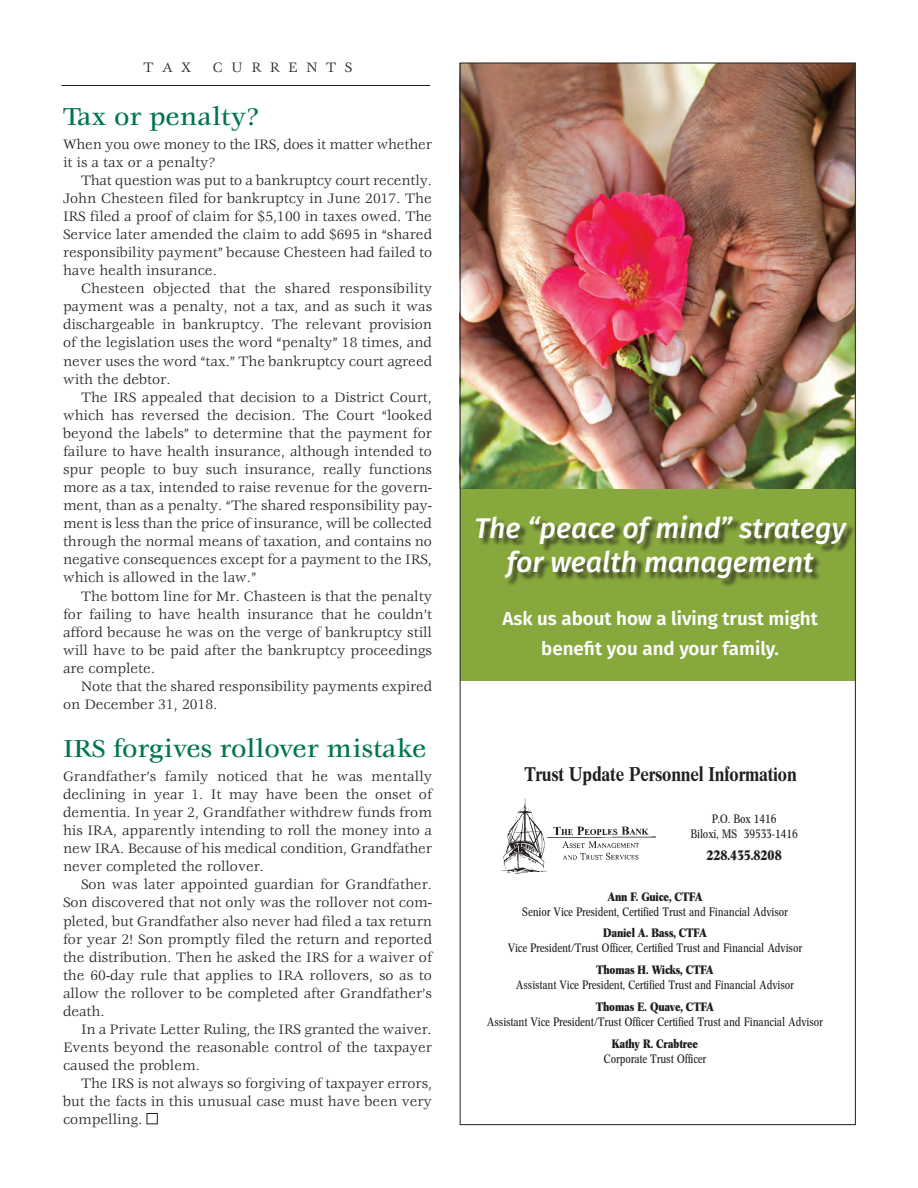
<style>
.page{position:relative;width:918px;height:1188px;background:#fff}
.page>*{position:absolute;margin:0;border:0;box-sizing:border-box;transform-origin:0 0}
.t1{font:italic 500 28.5px/34.2px "Fira Sans";color:#fff;text-align:center}
.p_4_headlines{font:500 27px "Veljovic";color:#00754b}
.t2{font:500 condensed 19.5px "Concorde BE";letter-spacing:-.01em;color:#231f20}
.t3{font:600 18.75px/29.2px "Fira Sans";color:#fff;text-align:center}
.Body{font:15px/18px "Veljovic";color:#231f20;text-align:justify}
.Body_no_indent{font:15px/18px "Veljovic";letter-spacing:-.005em;color:#231f20}
.Page_4_Banner_text{font:15px "Veljovic";letter-spacing:.58em;color:#231f20}
.t4{font:700 condensed 13.5px "Concorde BE";letter-spacing:-.01em;color:#231f20}
.t5{font:condensed 12px/15px "Concorde BE";letter-spacing:-.01em;color:#231f20;text-align:center}
.s1{font-weight:700}
</style>
<div class="page">
<hr style="left:62px;top:85px;width:368px;height:1px;background:#231f20">
<div style="left:147px;top:1113px;width:11px;height:11px;border:1px solid #231f20"></div>
<div style="left:460px;top:486px;width:395px;height:194px;background:#87a83d"></div>
<img style="left:462px;top:65px;width:392px;height:423px">
<div style="left:477px;top:517px;width:379px;height:70px;background:#231f20;opacity:.75"></div>
<img style="left:501px;top:798px;width:155px;height:76px">
<div style="left:553px;top:865px;width:101px;height:7px;background:#fff"></div>
<p class="Page_4_Banner_text" style="left:143px;top:59px;width:49px">TAX</p>
<p class="Page_4_Banner_text" style="left:213px;top:59px;width:141px">CURRENTS</p>
<p class="p_4_headlines" style="left:63px;top:101px;width:197px">Tax or penalty?</p>
<p class="Body_no_indent" style="left:63px;top:136px;width:370px">When you owe money to the IRS, does it matter whether it is a tax or a penalty?</p>
<p class="Body" style="left:63px;top:172px;width:371px;text-indent:18px">That question was put to a bankruptcy court recently.<br>John Chesteen filed for bankruptcy in June 2017. The IRS filed a proof of claim for $5,100 in taxes owed. The Service later amended the claim to add $695 in “shared responsibility payment” because Chesteen had failed to have health insurance.</p>
<p class="Body" style="left:63px;top:280px;width:371px;text-indent:18px">Chesteen objected that the shared responsibility payment was a penalty, not a tax, and as such it was dischargeable in bankruptcy. The relevant provision of the legislation uses the word “penalty” 18 times, and never uses the word “tax.” The bankruptcy court agreed with the debtor.</p>
<p class="Body" style="left:63px;top:389px;width:371px;text-indent:18px">The IRS appealed that decision to a District Court, which has reversed the decision. The Court “looked beyond the labels” to determine that the payment for failure to have health insurance, although intended to spur people to buy such insurance, really functions more as a tax, intended to raise revenue for the govern&shy;ment, than as a penalty. “The shared responsibility pay&shy;ment is less than the price of insurance, will be collected through the normal means of taxation, and contains no negative consequences except for a payment to the IRS, which is allowed in the law.”</p>
<p class="Body" style="left:63px;top:587px;width:371px;text-indent:18px">The bottom line for Mr. Chasteen is that the penalty for failing to have health insurance that he couldn’t afford because he was on the verge of bankruptcy still will have to be paid after the bankruptcy proceedings are complete.</p>
<p class="Body" style="left:63px;top:678px;width:371px;text-indent:18px">Note that the shared responsibility payments expired on December 31, 2018.</p>
<p class="p_4_headlines" style="left:63px;top:734px;width:365px">IRS forgives rollover mistake</p>
<p class="Body_no_indent" style="left:63px;top:768px;width:371px;text-align:justify">Grandfather’s family noticed that he was mentally declining in year 1. It may have been the onset of dementia. In year 2, Grandfather withdrew funds from his IRA, apparently intending to roll the money into a new IRA. Because of his medical condition, Grandfather never completed the rollover.</p>
<p class="Body" style="left:63px;top:876px;width:371px;text-indent:18px">Son was later appointed guardian for Grandfather.<br>Son discovered that not only was the rollover not com&shy;pleted, but Grandfather also never had filed a tax return for year 2! Son promptly filed the return and reported the distribution. Then he asked the IRS for a waiver of the 60-day rule that applies to IRA rollovers, so as to allow the rollover to be completed after Grandfather’s death.</p>
<p class="Body" style="left:63px;top:1021px;width:370px;text-indent:18px">In a Private Letter Ruling, the IRS granted the waiver.<br>Events beyond the reasonable control of the taxpayer caused the problem.</p>
<p class="Body" style="left:63px;top:1075px;width:371px;text-indent:18px">The IRS is not always so forgiving of taxpayer errors, but the facts in this unusual case must have been very compelling.</p>
<p class="t1" style="left:474px;top:511px;width:373px">The “peace of mind” strategy for wealth management</p>
<p class="t3" style="left:502px;top:604px;width:317px">Ask us about how a living trust might benefit you and your family.</p>
<p class="t2" style="left:524px;top:763px;width:274px">Trust Update Personnel Information</p>
<p class="t5" style="left:690px;top:812px;width:109px">P.O. Box 1416<br>Biloxi, MS 39533-1416</p>
<p class="t4" style="left:706px;top:847px;width:77px">228.435.8208</p>
<p class="t5" style="left:522px;top:889px;width:268px"><span class="s1">Ann F. Guice, CTFA<br></span>Senior Vice President, Certified Trust and Financial Advisor</p>
<p class="t5" style="left:508px;top:926px;width:296px"><span class="s1">Daniel A. Bass, CTFA<br></span>Vice President/Trust Officer, Certified Trust and Financial Advisor</p>
<p class="t5" style="left:516px;top:963px;width:279px"><span class="s1">Thomas H. Wicks, CTFA<br></span>Assistant Vice President, Certified Trust and Financial Advisor</p>
<p class="t5" style="left:487px;top:999px;width:337px"><span class="s1">Thomas E. Quave, CTFA<br></span>Assistant Vice President/Trust Officer Certified Trust and Financial Advisor</p>
<p class="t5" style="left:604px;top:1036px;width:104px"><span class="s1">Kathy R. Crabtree<br></span>Corporate Trust Officer</p>
</div>
